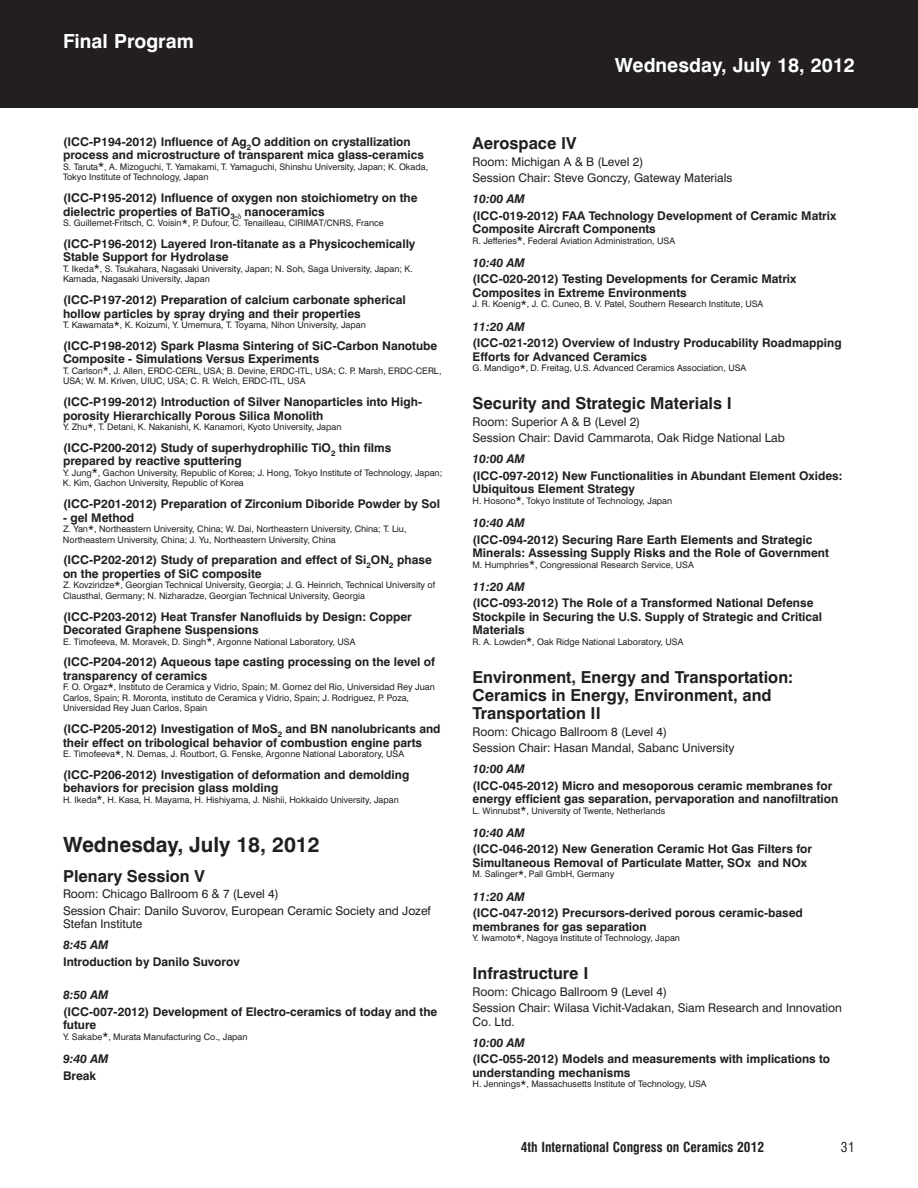
<style>
.page{position:relative;width:918px;height:1188px;background:#fff}
.page>*{position:absolute;margin:0;border:0;box-sizing:border-box;transform-origin:0 0}
.t1{font:700 21px "Swiss 721 BT";color:#231f20}
.t2{font:700 19.5px "Swiss 721 BT";color:#fff}
.t3{font:700 16.5px/18px "Swiss 721 BT";color:#231f20}
.t4{font:700 condensed 13.5px "Swiss 721 BT";color:#231f20}
.t5{font:condensed 13.5px "Swiss 721 BT";color:#231f20}
.t6{font:700 12px/13.5px "Swiss 721 BT";color:#231f20}
.t7{font:12px/16.5px "Swiss 721 BT";color:#231f20}
.t8{font:italic 700 12px "Swiss 721 BT";color:#231f20}
.t9{font:9px/10.5px "Swiss 721 BT";color:#231f20}
.s1{font-size:12px}
</style>
<div class="page">
<div style="left:0;top:0;width:918px;height:108px;background:#231f20"></div>
<h2 class="t2" style="left:63px;top:34px;width:132px">Final Program</h2>
<p class="t6" style="left:63px;top:136px;width:362px">(ICC-P194-2012) Influence of Ag<sub>2</sub>O addition on crystallization process and microstructure of transparent mica glass-ceramics</p>
<p class="t9" style="left:63px;top:162px;width:367px">S. Taruta<span class="s1">*</span>, A. Mizoguchi, T. Yamakami, T. Yamaguchi, Shinshu University, Japan; K. Okada,<br>Tokyo Institute of Technology, Japan</p>
<p class="t6" style="left:63px;top:192px;width:356px">(ICC-P195-2012) Influence of oxygen non stoichiometry on the dielectric properties of BaTiO<sub>3-</sub> nanoceramics</p>
<p class="t9" style="left:63px;top:219px;width:322px">S. Guillemet-Fritsch, C. Voisin<span class="s1">*</span>, P. Dufour, C. Tenailleau, CIRIMAT/CNRS, France</p>
<p class="t6" style="left:63px;top:238px;width:354px">(ICC-P196-2012) Layered Iron-titanate as a Physicochemically<br>Stable Support for Hydrolase</p>
<p class="t9" style="left:63px;top:264px;width:352px">T. Ikeda<span class="s1">*</span>, S. Tsukahara, Nagasaki University, Japan; N. Soh, Saga University, Japan; K.<br>Kamada, Nagasaki University, Japan</p>
<p class="t6" style="left:63px;top:294px;width:344px">(ICC-P197-2012) Preparation of calcium carbonate spherical hollow particles by spray drying and their properties</p>
<p class="t9" style="left:63px;top:321px;width:304px">T. Kawamata<span class="s1">*</span>, K. Koizumi, Y. Umemura, T. Toyama, Nihon University, Japan</p>
<p class="t6" style="left:63px;top:340px;width:376px">(ICC-P198-2012) Spark Plasma Sintering of SiC-Carbon Nanotube<br>Composite - Simulations Versus Experiments</p>
<p class="t9" style="left:63px;top:366px;width:380px">T. Carlson<span class="s1">*</span>, J. Allen, ERDC-CERL, USA; B. Devine, ERDC-ITL, USA; C. P. Marsh, ERDC-CERL,<br>USA; W. M. Kriven, UIUC, USA; C. R. Welch, ERDC-ITL, USA</p>
<p class="t6" style="left:63px;top:396px;width:361px">(ICC-P199-2012) Introduction of Silver Nanoparticles into High&shy;porosity Hierarchically Porous Silica Monolith</p>
<p class="t9" style="left:63px;top:423px;width:280px">Y. Zhu<span class="s1">*</span>, T. Detani, K. Nakanishi, K. Kanamori, Kyoto University, Japan</p>
<p class="t6" style="left:63px;top:442px;width:330px">(ICC-P200-2012) Study of superhydrophilic TiO<sub>2</sub> thin films prepared by reactive sputtering</p>
<p class="t9" style="left:63px;top:468px;width:381px">Y. Jung<span class="s1">*</span>, Gachon University, Republic of Korea; J. Hong, Tokyo Institute of Technology, Japan;<br>K. Kim, Gachon University, Republic of Korea</p>
<p class="t6" style="left:63px;top:498px;width:379px">(ICC-P201-2012) Preparation of Zirconium Diboride Powder by Sol</p>
<p class="t6" style="left:63px;top:512px;width:73px">- gel Method</p>
<p class="t9" style="left:63px;top:525px;width:345px">Z. Yan<span class="s1">*</span>, Northeastern University, China; W. Dai, Northeastern University, China; T. Liu,<br>Northeastern University, China; J. Yu, Northeastern University, China</p>
<p class="t6" style="left:63px;top:555px;width:370px">(ICC-P202-2012) Study of preparation and effect of Si<sub>2</sub>ON<sub>2</sub> phase on the properties of SiC composite</p>
<p class="t9" style="left:63px;top:581px;width:374px">Z. Kovziridze<span class="s1">*</span>, Georgian Technical University, Georgia; J. G. Heinrich, Technical University of<br>Clausthal, Germany; N. Nizharadze, Georgian Technical University, Georgia</p>
<p class="t6" style="left:63px;top:611px;width:350px">(ICC-P203-2012) Heat Transfer Nanofluids by Design: Copper<br>Decorated Graphene Suspensions</p>
<p class="t9" style="left:63px;top:637px;width:294px">E. Timofeeva, M. Moravek, D. Singh<span class="s1">*</span>, Argonne National Laboratory, USA</p>
<p class="t6" style="left:63px;top:657px;width:374px">(ICC-P204-2012) Aqueous tape casting processing on the level of transparency of ceramics</p>
<p class="t9" style="left:63px;top:683px;width:373px">F. O. Orgaz<span class="s1">*</span>, Instituto de Ceramica y Vidrio, Spain; M. Gomez del Rio, Universidad Rey Juan<br>Carlos, Spain; R. Moronta, instituto de Ceramica y Vidrio, Spain; J. Rodriguez, P. Poza,<br>Universidad Rey Juan Carlos, Spain</p>
<p class="t6" style="left:63px;top:723px;width:379px">(ICC-P205-2012) Investigation of MoS<sub>2</sub> and BN nanolubricants and their effect on tribological behavior of combustion engine parts</p>
<p class="t9" style="left:63px;top:750px;width:343px">E. Timofeeva<span class="s1">*</span>, N. Demas, J. Routbort, G. Fenske, Argonne National Laboratory, USA</p>
<p class="t6" style="left:63px;top:769px;width:348px">(ICC-P206-2012) Investigation of deformation and demolding behaviors for precision glass molding</p>
<p class="t9" style="left:63px;top:795px;width:337px">H. Ikeda<span class="s1">*</span>, H. Kasa, H. Mayama, H. Hishiyama, J. Nishii, Hokkaido University, Japan</p>
<h1 class="t1" style="left:63px;top:837px;width:258px">Wednesday, July 18, 2012</h1>
<h3 class="t3" style="left:63px;top:869px;width:143px">Plenary Session V</h3>
<p class="t7" style="left:63px;top:887px;width:369px">Room: Chicago Ballroom 6 &amp; 7 (Level 4)<br>Session Chair: Danilo Suvorov, European Ceramic Society and Jozef</p>
<p class="t7" style="left:63px;top:917px;width:81px">Stefan Institute</p>
<p class="t8" style="left:63px;top:940px;width:47px">8:45 AM</p>
<p class="t6" style="left:63px;top:956px;width:178px">Introduction by Danilo Suvorov</p>
<p class="t8" style="left:63px;top:990px;width:47px">8:50 AM</p>
<p class="t6" style="left:63px;top:1006px;width:376px">(ICC-007-2012) Development of Electro-ceramics of today and the future</p>
<p class="t9" style="left:63px;top:1032px;width:186px">Y. Sakabe<span class="s1">*</span>, Murata Manufacturing Co., Japan</p>
<p class="t8" style="left:63px;top:1054px;width:47px">9:40 AM</p>
<p class="t6" style="left:63px;top:1070px;width:35px">Break</p>
<h2 class="t2" style="left:615px;top:58px;width:242px">Wednesday, July 18, 2012</h2>
<h3 class="t3" style="left:472px;top:136px;width:106px">Aerospace IV</h3>
<p class="t7" style="left:472px;top:154px;width:261px">Room: Michigan A &amp; B (Level 2)<br>Session Chair: Steve Gonczy, Gateway Materials</p>
<p class="t8" style="left:472px;top:194px;width:54px">10:00 AM</p>
<p class="t6" style="left:472px;top:210px;width:365px">(ICC-019-2012) FAA Technology Development of Ceramic Matrix<br>Composite Aircraft Components</p>
<p class="t9" style="left:472px;top:236px;width:204px">R. Jefferies<span class="s1">*</span>, Federal Aviation Administration, USA</p>
<p class="t8" style="left:472px;top:258px;width:54px">10:40 AM</p>
<p class="t6" style="left:472px;top:274px;width:325px">(ICC-020-2012) Testing Developments for Ceramic Matrix<br>Composites in Extreme Environments</p>
<p class="t9" style="left:472px;top:300px;width:292px">J. R. Koenig<span class="s1">*</span>, J. C. Cuneo, B. V. Patel, Southern Research Institute, USA</p>
<p class="t8" style="left:472px;top:321px;width:54px">11:20 AM</p>
<p class="t6" style="left:472px;top:337px;width:371px">(ICC-021-2012) Overview of Industry Producability Roadmapping<br>Efforts for Advanced Ceramics</p>
<p class="t9" style="left:472px;top:364px;width:275px">G. Mandigo<span class="s1">*</span>, D. Freitag, U.S. Advanced Ceramics Association, USA</p>
<h3 class="t3" style="left:472px;top:396px;width:261px">Security and Strategic Materials I</h3>
<p class="t7" style="left:472px;top:415px;width:314px">Room: Superior A &amp; B (Level 2)<br>Session Chair: David Cammarota, Oak Ridge National Lab</p>
<p class="t8" style="left:472px;top:454px;width:54px">10:00 AM</p>
<p class="t6" style="left:472px;top:470px;width:371px">(ICC-097-2012) New Functionalities in Abundant Element Oxides:<br>Ubiquitous Element Strategy</p>
<p class="t9" style="left:472px;top:496px;width:201px">H. Hosono<span class="s1">*</span>, Tokyo Institute of Technology, Japan</p>
<p class="t8" style="left:472px;top:518px;width:54px">10:40 AM</p>
<p class="t6" style="left:472px;top:534px;width:358px">(ICC-094-2012) Securing Rare Earth Elements and Strategic<br>Minerals: Assessing Supply Risks and the Role of Government</p>
<p class="t9" style="left:472px;top:560px;width:223px">M. Humphries<span class="s1">*</span>, Congressional Research Service, USA</p>
<p class="t8" style="left:472px;top:582px;width:54px">11:20 AM</p>
<p class="t6" style="left:472px;top:598px;width:351px">(ICC-093-2012) The Role of a Transformed National Defense<br>Stockpile in Securing the U.S. Supply of Strategic and Critical<br>Materials</p>
<p class="t9" style="left:472px;top:637px;width:212px">R. A. Lowden<span class="s1">*</span>, Oak Ridge National Laboratory, USA</p>
<h3 class="t3" style="left:472px;top:670px;width:322px">Environment, Energy and Transportation:<br>Ceramics in Energy, Environment, and<br>Transportation II</h3>
<p class="t7" style="left:472px;top:724px;width:264px">Room: Chicago Ballroom 8 (Level 4)<br>Session Chair: Hasan Mandal, Sabanc University</p>
<p class="t8" style="left:472px;top:764px;width:54px">10:00 AM</p>
<p class="t6" style="left:472px;top:780px;width:367px">(ICC-045-2012) Micro and mesoporous ceramic membranes for energy efficient gas separation, pervaporation and nanofiltration</p>
<p class="t9" style="left:472px;top:806px;width:194px">L. Winnubst<span class="s1">*</span>, University of Twente, Netherlands</p>
<p class="t8" style="left:472px;top:828px;width:54px">10:40 AM</p>
<p class="t6" style="left:472px;top:844px;width:341px">(ICC-046-2012) New Generation Ceramic Hot Gas Filters for<br>Simultaneous Removal of Particulate Matter, SOx and NOx</p>
<p class="t9" style="left:472px;top:870px;width:143px">M. Salinger<span class="s1">*</span>, Pall GmbH, Germany</p>
<p class="t8" style="left:472px;top:891px;width:54px">11:20 AM</p>
<p class="t6" style="left:472px;top:907px;width:332px">(ICC-047-2012) Precursors-derived porous ceramic-based membranes for gas separation</p>
<p class="t9" style="left:472px;top:934px;width:209px">Y. Iwamoto<span class="s1">*</span>, Nagoya Institute of Technology, Japan</p>
<h3 class="t3" style="left:472px;top:966px;width:117px">Infrastructure I</h3>
<p class="t7" style="left:472px;top:985px;width:371px">Room: Chicago Ballroom 9 (Level 4)<br>Session Chair: Wilasa Vichit-Vadakan, Siam Research and Innovation</p>
<p class="t7" style="left:472px;top:1015px;width:44px">Co. Ltd.</p>
<p class="t8" style="left:472px;top:1038px;width:54px">10:00 AM</p>
<p class="t6" style="left:472px;top:1054px;width:359px">(ICC-055-2012) Models and measurements with implications to understanding mechanisms</p>
<p class="t9" style="left:472px;top:1080px;width:236px">H. Jennings<span class="s1">*</span>, Massachusetts Institute of Technology, USA</p>
<p class="t4" style="left:521px;top:1141px;width:245px">4th International Congress on Ceramics 2012</p>
<p class="t5" style="left:841px;top:1141px;width:16px">31</p>
</div>
